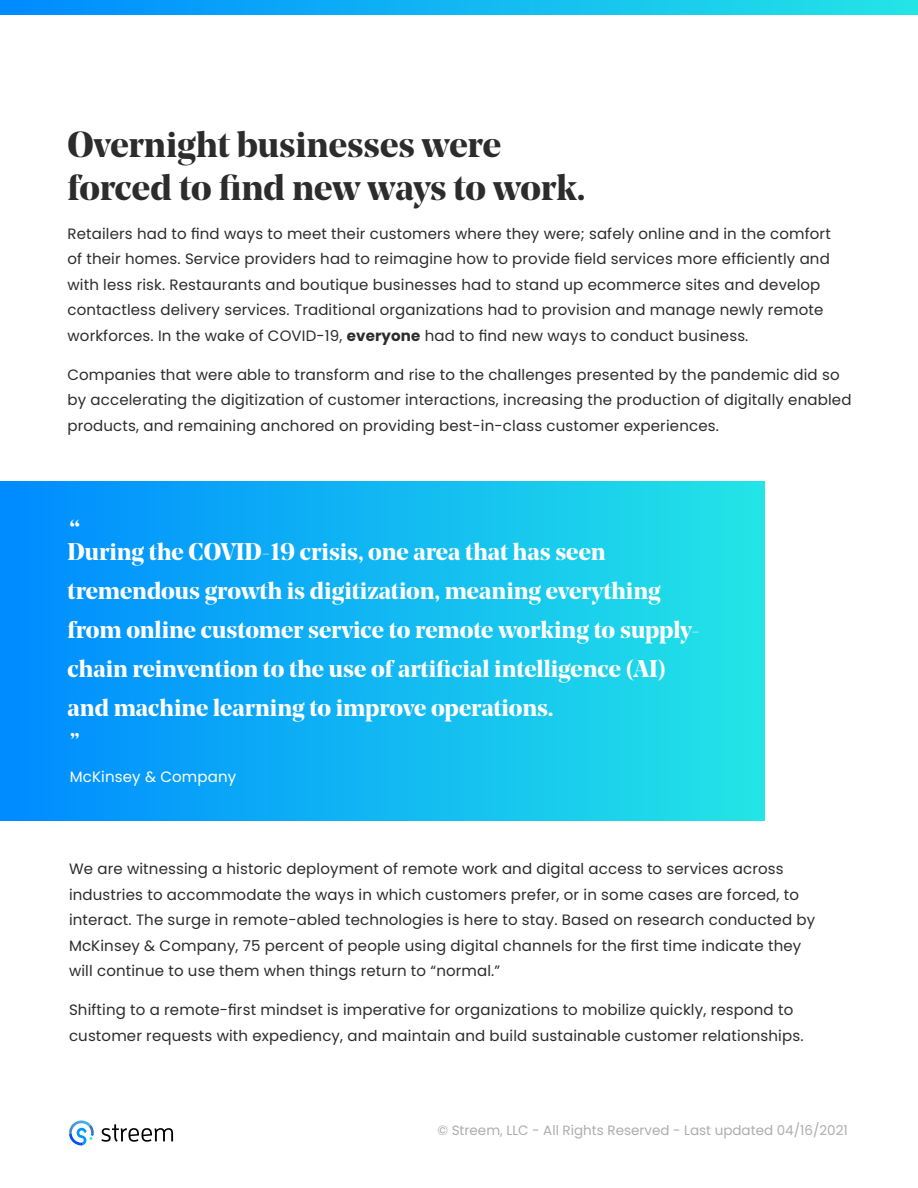
<style>
.page{position:relative;width:918px;height:1188px;background:#fff}
.page>*{position:absolute;margin:0;border:0;box-sizing:border-box;transform-origin:0 0}
.t1{font:700 36px/43.2px "Noe Display";color:#2c2c2c}
.t2{font:700 27px "Noe Display";color:#fff}
.t3{font:700 24px/39px "Noe Display";color:#fff}
.t4{font:15px/25.5px "Poppins";letter-spacing:.01em;color:#2c2c2c}
.t5{font:15px "Poppins";letter-spacing:.01em;color:#fff}
.t6{font:13.5px "Poppins";color:#acadac}
.s1{font-weight:700}
</style>
<div class="page">
<svg style="left:0;top:0;width:918px;height:15px"></svg>
<svg style="left:101px;top:1124px;width:72px;height:18px"></svg>
<svg style="left:69px;top:1120px;width:25px;height:25px"></svg>
<div style="left:0;top:482px;width:764px;height:339px;background:linear-gradient(to right,#008aff,#23e5e6)"></div>
<h1 class="t1" style="left:68px;top:122px;width:520px">Overnight businesses were forced to find new ways to work.</h1>
<p class="t4" style="left:68px;top:221px;width:765px">Retailers had to find ways to meet their customers where they were; safely online and in the comfort of their homes. Service providers had to reimagine how to provide field services more efficiently and with less risk. Restaurants and boutique businesses had to stand up ecommerce sites and develop contactless delivery services. Traditional organizations had to provision and manage newly remote workforces. In the wake of COVID-19, <span class="s1">everyone</span> had to find new ways to conduct business.</p>
<p class="t4" style="left:68px;top:362px;width:786px">Companies that were able to transform and rise to the challenges presented by the pandemic did so by accelerating the digitization of customer interactions, increasing the production of digitally enabled products, and remaining anchored on providing best-in-class customer experiences.</p>
<h2 class="t2" style="left:69px;top:512px;width:12px">“</h2>
<p class="t3" style="left:68px;top:531px;width:634px">During the COVID-19 crisis, one area that has seen tremendous growth is digitization, meaning everything from online customer service to remote working to supply&shy;chain reinvention to the use of artificial intelligence (AI) and machine learning to improve operations.</p>
<h3 class="t3" style="left:70px;top:721px;width:11px">”</h3>
<p class="t5" style="left:70px;top:768px;width:168px">McKinsey &amp; Company</p>
<p class="t4" style="left:69px;top:857px;width:748px">We are witnessing a historic deployment of remote work and digital access to services across industries to accommodate the ways in which customers prefer, or in some cases are forced, to interact. The surge in remote-abled technologies is here to stay. Based on research conducted by McKinsey &amp; Company, 75 percent of people using digital channels for the first time indicate they will continue to use them when things return to “normal.”</p>
<p class="t4" style="left:69px;top:998px;width:736px">Shifting to a remote-first mindset is imperative for organizations to mobilize quickly, respond to customer requests with expediency, and maintain and build sustainable customer relationships.</p>
<p class="t6" style="left:437px;top:1122px;width:412px">© Streem, LLC - All Rights Reserved - Last updated 04/16/2021</p>
</div>
